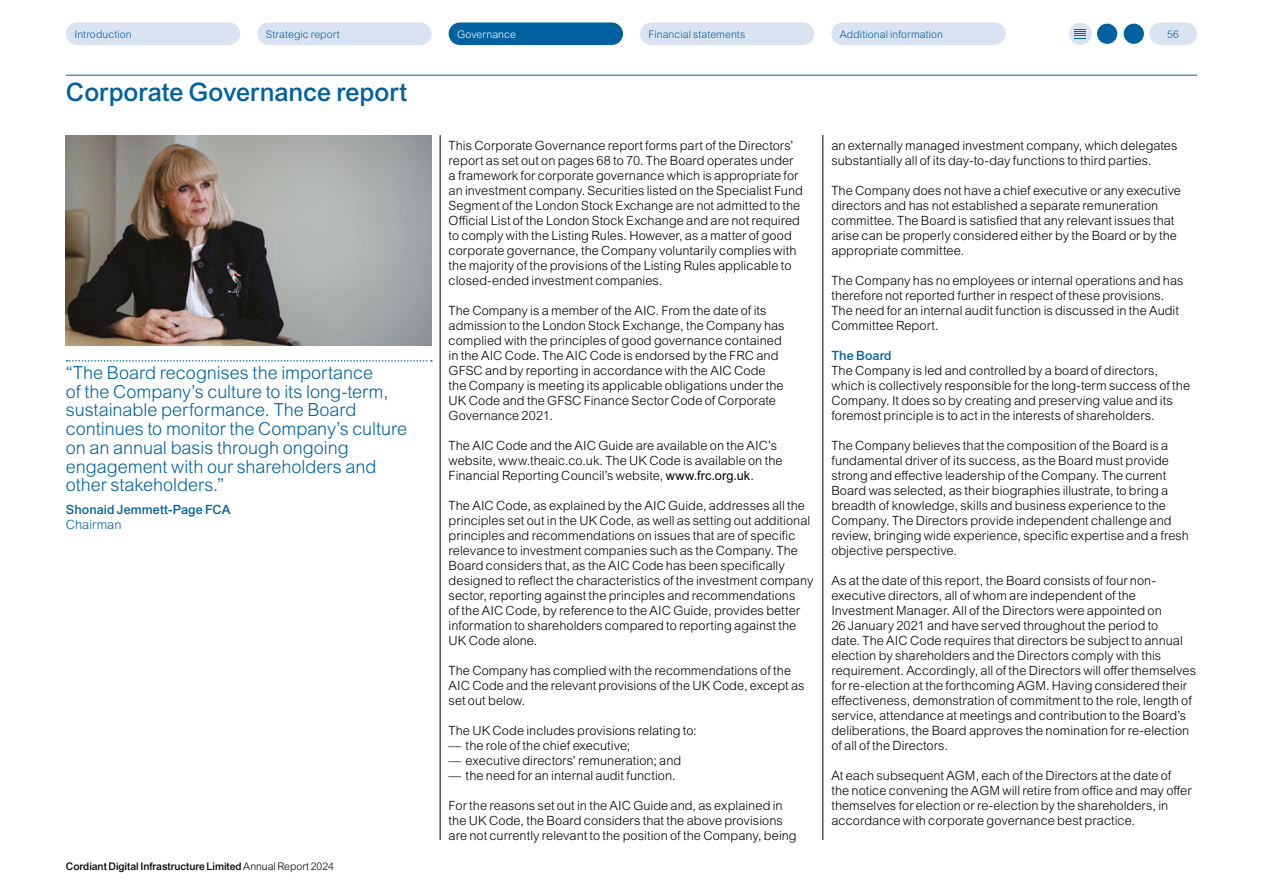
<style>
.page{position:relative;width:1263px;height:893px;background:#fff}
.page>*{position:absolute;margin:0;border:0;box-sizing:border-box;transform-origin:0 0}
.t1{font:500 25.5px "Arial MT Pro";color:#0061a1}
.t2{font:300 18px/18.8px "Arial MT Pro";color:#0061a1}
.t3{font:300 12.75px/15px "Arial MT Pro";letter-spacing:.005em;color:#000}
.t4{font:500 12.75px "Arial MT Pro";letter-spacing:.005em;color:#0061a1}
.t5{font:300 12.75px "Arial MT Pro";color:#0061a1}
.t6{font:300 10.5px "Arial MT Pro";letter-spacing:.01em;color:#0061a1}
.t7{font:500 10.5px "Arial MT Pro";letter-spacing:-.005em;color:#000}
.t8{font:300 10.5px "Arial MT Pro";letter-spacing:.01em;color:#fff}
.s1{font-weight:300}
.s2{font-weight:400}
</style>
<div class="page">
<hr style="left:440px;top:135px;width:1px;height:705px;background:#000">
<hr style="left:823px;top:135px;width:1px;height:705px;background:#000">
<img style="left:66px;top:135px;width:366px;height:210px">
<hr style="left:66px;top:75px;width:1131px;height:1px;background:#0061a1">
<svg style="left:67px;top:360px;width:365px;height:2px"></svg>
<div style="left:1097px;top:24px;width:20px;height:20px;background:#0061a1;border-radius:50%"></div>
<div style="left:1124px;top:24px;width:20px;height:20px;background:#0061a1;border-radius:50%"></div>
<div style="left:1069px;top:23px;width:23px;height:22px;background:#dae3f2;border-radius:50%"></div>
<svg style="left:1074px;top:29px;width:12px;height:10px"></svg>
<div style="left:257px;top:23px;width:175px;height:22px;background:#dae3f2;border-radius:11px"></div>
<div style="left:449px;top:23px;width:174px;height:22px;background:#0061a1;border-radius:11px"></div>
<div style="left:640px;top:23px;width:174px;height:22px;background:#dae3f2;border-radius:11px"></div>
<div style="left:1149px;top:23px;width:48px;height:22px;background:#dae3f2;border-radius:11px"></div>
<div style="left:831px;top:23px;width:175px;height:22px;background:#dae3f2;border-radius:11px"></div>
<div style="left:66px;top:23px;width:174px;height:22px;background:#dae3f2;border-radius:11px"></div>
<p class="t6" style="left:74px;top:28px;width:59px">Introduction</p>
<p class="t6" style="left:266px;top:28px;width:76px">Strategic report</p>
<p class="t8" style="left:457px;top:28px;width:60px">Governance</p>
<p class="t6" style="left:648px;top:28px;width:98px">Financial statements</p>
<p class="t6" style="left:840px;top:28px;width:105px">Additional information</p>
<p class="t6" style="left:1167px;top:28px;width:13px">56</p>
<h1 class="t1" style="left:66px;top:77px;width:343px">Corporate Governance report</h1>
<p class="t2" style="left:66px;top:364px;width:343px">“The Board recognises the importance<br>of the Company’s culture to its long-term, sustainable performance. The Board continues to monitor the Company’s culture on an annual basis through ongoing engagement with our shareholders and other stakeholders.”</p>
<p class="t4" style="left:66px;top:502px;width:166px">Shonaid Jemmett-Page FCA</p>
<p class="t5" style="left:66px;top:517px;width:57px">Chairman</p>
<p class="t7" style="left:66px;top:860px;width:269px">Cordiant Digital Infrastructure Limited <span class="s1">Annual Report 2024</span></p>
<p class="t3" style="left:449px;top:138px;width:356px">This Corporate Governance report forms part of the Directors’ report as set out on pages 68 to 70. The Board operates under a framework for corporate governance which is appropriate for an investment company. Securities listed on the Specialist Fund Segment of the London Stock Exchange are not admitted to the Official List of the London Stock Exchange and are not required to comply with the Listing Rules. However, as a matter of good corporate governance, the Company voluntarily complies with the majority of the provisions of the Listing Rules applicable to closed-ended investment companies.</p>
<p class="t3" style="left:449px;top:303px;width:338px">The Company is a member of the AIC. From the date of its admission to the London Stock Exchange, the Company has complied with the principles of good governance contained in the AIC Code. The AIC Code is endorsed by the FRC and GFSC and by reporting in accordance with the AIC Code the Company is meeting its applicable obligations under the UK Code and the GFSC Finance Sector Code of Corporate Governance 2021.</p>
<p class="t3" style="left:449px;top:438px;width:335px">The AIC Code and the AIC Guide are available on the AIC’s website, www.theaic.co.uk. The UK Code is available on the<br>Financial Reporting Council’s website, <span class="s2">www.frc.org.uk</span>.</p>
<p class="t3" style="left:449px;top:498px;width:366px">The AIC Code, as explained by the AIC Guide, addresses all the principles set out in the UK Code, as well as setting out additional principles and recommendations on issues that are of specific relevance to investment companies such as the Company. The Board considers that, as the AIC Code has been specifically designed to reflect the characteristics of the investment company sector, reporting against the principles and recommendations<br>of the AIC Code, by reference to the AIC Guide, provides better information to shareholders compared to reporting against the UK Code alone.</p>
<p class="t3" style="left:449px;top:663px;width:357px">The Company has complied with the recommendations of the<br>AIC Code and the relevant provisions of the UK Code, except as set out below.</p>
<p class="t3" style="left:449px;top:723px;width:250px">The UK Code includes provisions relating to:</p>
<p class="t3" style="left:449px;top:738px;width:183px">— the role of the chief executive;</p>
<p class="t3" style="left:449px;top:753px;width:234px">— executive directors’ remuneration; and</p>
<p class="t3" style="left:449px;top:768px;width:228px">— the need for an internal audit function.</p>
<p class="t3" style="left:449px;top:798px;width:350px">For the reasons set out in the AIC Guide and, as explained in the UK Code, the Board considers that the above provisions are not currently relevant to the position of the Company, being</p>
<p class="t3" style="left:831px;top:139px;width:348px">an externally managed investment company, which delegates substantially all of its day-to-day functions to third parties.</p>
<p class="t3" style="left:831px;top:184px;width:351px">The Company does not have a chief executive or any executive directors and has not established a separate remuneration committee. The Board is satisfied that any relevant issues that arise can be properly considered either by the Board or by the appropriate committee.</p>
<p class="t3" style="left:831px;top:273px;width:354px">The Company has no employees or internal operations and has therefore not reported further in respect of these provisions.<br>The need for an internal audit function is discussed in the Audit Committee Report.</p>
<p class="t4" style="left:831px;top:348px;width:62px">The Board</p>
<p class="t3" style="left:831px;top:363px;width:360px">The Company is led and controlled by a board of directors, which is collectively responsible for the long-term success of the Company. It does so by creating and preserving value and its foremost principle is to act in the interests of shareholders.</p>
<p class="t3" style="left:831px;top:438px;width:359px">The Company believes that the composition of the Board is a fundamental driver of its success, as the Board must provide strong and effective leadership of the Company. The current Board was selected, as their biographies illustrate, to bring a breadth of knowledge, skills and business experience to the Company. The Directors provide independent challenge and review, bringing wide experience, specific expertise and a fresh objective perspective.</p>
<p class="t3" style="left:831px;top:573px;width:366px">As at the date of this report, the Board consists of four non&shy;executive directors, all of whom are independent of the Investment Manager. All of the Directors were appointed on<br>26 January 2021 and have served throughout the period to<br>date. The AIC Code requires that directors be subject to annual election by shareholders and the Directors comply with this requirement. Accordingly, all of the Directors will offer themselves for re-election at the forthcoming AGM. Having considered their effectiveness, demonstration of commitment to the role, length of service, attendance at meetings and contribution to the Board’s deliberations, the Board approves the nomination for re-election of all of the Directors.</p>
<p class="t3" style="left:831px;top:768px;width:362px">At each subsequent AGM, each of the Directors at the date of the notice convening the AGM will retire from office and may offer themselves for election or re-election by the shareholders, in accordance with corporate governance best practice.</p>
</div>
